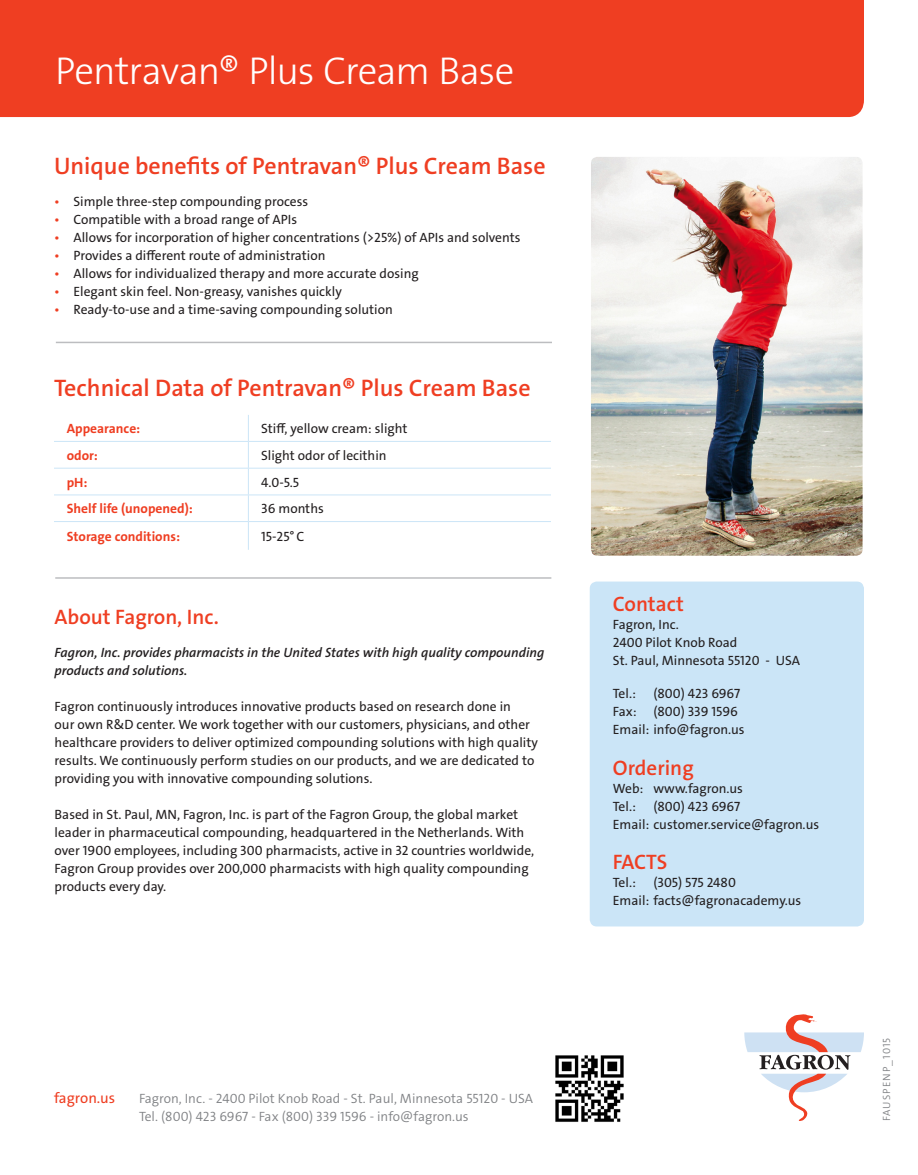
<style>
.page{position:relative;width:918px;height:1175px;background:#fff}
.page>*{position:absolute;margin:0;border:0;box-sizing:border-box;transform-origin:0 0}
.t1{font:39px "The Sans LP3 Lig";letter-spacing:-.025em;color:#fff}
._2___subhead_RED{font:24px "The Sans LP6 Se Bld";color:#ef3e22}
.text{font:21px "The Sans LP6 Se Bld";color:#ef3e22}
.t2{font:15px "The Sans LP5 Plain";letter-spacing:.005em;color:#ef3e22}
.text-2{font:13.5px/18px "The Sans LP5 Plain";color:#231f20}
.t3{font:13.5px "The Sans LP4 Se Lig";letter-spacing:.005em;color:#808285}
.text-3{font:13.5px/18px "The Sans LP6 Se Bld IT";color:#231f20}
._4___body_text_BLACK{font:13.5px "The Sans LP5 Plain";color:#231f20}
._4___body_text_BLACK-2{font:13.5px "The Sans LP7 Bld";color:#ef3e22}
.Print_version_number{font:10.5px "The Sans LP4 Se Lig";letter-spacing:.1em;color:#808285}
.s1{color:#ef3e22}
</style>
<div class="page">
<img style="left:555px;top:1055px;width:69px;height:67px">
<div style="left:0;top:0;width:864px;height:117px;background:#ef3e22"></div>
<hr style="left:54px;top:441px;width:194px;height:1px;background:#cbe5f7">
<hr style="left:248px;top:441px;width:332px;height:1px;background:#cbe5f7">
<hr style="left:54px;top:468px;width:194px;height:1px;background:#cbe5f7">
<hr style="left:248px;top:468px;width:332px;height:1px;background:#cbe5f7">
<hr style="left:54px;top:494px;width:194px;height:1px;background:#cbe5f7">
<hr style="left:248px;top:494px;width:332px;height:1px;background:#cbe5f7">
<hr style="left:54px;top:521px;width:194px;height:1px;background:#cbe5f7">
<hr style="left:248px;top:521px;width:332px;height:1px;background:#cbe5f7">
<svg style="left:248px;top:415px;width:1px;height:135px"></svg>
<img style="left:591px;top:157px;width:272px;height:398px">
<div style="left:551px;top:152px;width:39px;height:900px;background:#fff"></div>
<hr style="left:55px;top:577px;width:496px;height:1px;background:#bcbdc0">
<hr style="left:56px;top:342px;width:496px;height:1px;background:#bcbdc0">
<div style="left:590px;top:582px;width:273px;height:343px;background:#cbe5f7;border-radius:6px"></div>
<div style="left:590px;top:581px;width:274px;height:345px;border:2px solid #cbe5f7;border-radius:6px"></div>
<svg style="left:744px;top:1014px;width:120px;height:107px"></svg>
<p class="t1" style="left:55px;top:45px;width:461px">Pentravan® Plus Cream Base</p>
<p class="_2___subhead_RED" style="left:54px;top:150px;width:493px">Unique benefits of Pentravan® Plus Cream Base</p>
<p class="text-2" style="left:54px;top:193px;width:256px"><span class="s1">•</span> Simple three-step compounding process</p>
<p class="text-2" style="left:54px;top:211px;width:245px"><span class="s1">•</span> Compatible with a broad range of APIs</p>
<p class="text-2" style="left:54px;top:229px;width:468px"><span class="s1">•</span> Allows for incorporation of higher concentrations (&gt;25%) of APIs and solvents</p>
<p class="text-2" style="left:54px;top:247px;width:273px"><span class="s1">•</span> Provides a different route of administration</p>
<p class="text-2" style="left:54px;top:265px;width:366px"><span class="s1">•</span> Allows for individualized therapy and more accurate dosing</p>
<p class="text-2" style="left:54px;top:283px;width:289px"><span class="s1">•</span> Elegant skin feel. Non-greasy, vanishes quickly</p>
<p class="text-2" style="left:54px;top:301px;width:340px"><span class="s1">•</span> Ready-to-use and a time-saving compounding solution</p>
<p class="_2___subhead_RED" style="left:54px;top:372px;width:478px">Technical Data of Pentravan® Plus Cream Base</p>
<p class="_4___body_text_BLACK-2" style="left:67px;top:420px;width:75px">Appearance:</p>
<p class="_4___body_text_BLACK" style="left:261px;top:420px;width:148px">Stiff, yellow cream: slight</p>
<p class="_4___body_text_BLACK-2" style="left:67px;top:446px;width:33px">odor:</p>
<p class="_4___body_text_BLACK" style="left:261px;top:446px;width:127px">Slight odor of lecithin</p>
<p class="_4___body_text_BLACK-2" style="left:67px;top:473px;width:22px">pH:</p>
<p class="_4___body_text_BLACK" style="left:261px;top:473px;width:39px">4.0-5.5</p>
<p class="_4___body_text_BLACK-2" style="left:67px;top:500px;width:128px">Shelf life (unopened):</p>
<p class="_4___body_text_BLACK" style="left:261px;top:500px;width:64px">36 months</p>
<p class="_4___body_text_BLACK-2" style="left:67px;top:527px;width:115px">Storage conditions:</p>
<p class="_4___body_text_BLACK" style="left:261px;top:527px;width:45px">15-25°C</p>
<p class="text" style="left:55px;top:603px;width:166px">About Fagron, Inc.</p>
<p class="text-3" style="left:55px;top:644px;width:491px">Fagron, Inc. provides pharmacists in the United States with high quality compounding products and solutions.</p>
<p class="text-2" style="left:55px;top:697px;width:485px">Fagron continuously introduces innovative products based on research done in<br>our own R&amp;D center. We work together with our customers, physicians, and other healthcare providers to deliver optimized compounding solutions with high quality results. We continuously perform studies on our products, and we are dedicated to providing you with innovative compounding solutions.</p>
<p class="text-2" style="left:55px;top:805px;width:481px">Based in St. Paul, MN, Fagron, Inc. is part of the Fagron Group, the global market leader in pharmaceutical compounding, headquartered in the Netherlands. With over 1900 employees, including 300 pharmacists, active in 32 countries worldwide, Fagron Group provides over 200,000 pharmacists with high quality compounding products every day.</p>
<p class="t2" style="left:54px;top:1088px;width:63px">fagron.us</p>
<p class="t3" style="left:139px;top:1089px;width:396px">Fagron, Inc. - 2400 Pilot Knob Road - St. Paul, Minnesota 55120 - USA</p>
<p class="t3" style="left:139px;top:1107px;width:331px">Tel. (800) 423 6967 - Fax (800) 339 1596 - info@fagron.us</p>
<p class="text" style="left:613px;top:591px;width:72px">Contact</p>
<p class="text-2" style="left:613px;top:616px;width:68px">Fagron, Inc.</p>
<p class="text-2" style="left:613px;top:634px;width:126px">2400 Pilot Knob Road</p>
<p class="text-2" style="left:613px;top:652px;width:189px">St. Paul, Minnesota 55120 - USA</p>
<p class="text-2" style="left:613px;top:685px;width:25px">Tel.:</p>
<p class="text-2" style="left:653px;top:685px;width:88px">(800) 423 6967</p>
<p class="text-2" style="left:613px;top:703px;width:126px">Fax: (800) 339 1596</p>
<p class="text-2" style="left:613px;top:721px;width:133px">Email: info@fagron.us</p>
<p class="text" style="left:613px;top:754px;width:82px">Ordering</p>
<p class="text-2" style="left:613px;top:779px;width:132px">Web: www.fagron.us</p>
<p class="text-2" style="left:613px;top:797px;width:25px">Tel.:</p>
<p class="text-2" style="left:653px;top:797px;width:88px">(800) 423 6967</p>
<p class="text-2" style="left:613px;top:815px;width:208px">Email: customer.service@fagron.us</p>
<p class="text" style="left:613px;top:848px;width:56px">FACTS</p>
<p class="text-2" style="left:613px;top:873px;width:25px">Tel.:</p>
<p class="text-2" style="left:653px;top:873px;width:84px">(305) 575 2480</p>
<p class="text-2" style="left:613px;top:891px;width:190px">Email: facts@fagronacademy.us</p>
<p class="Print_version_number" style="left:880px;top:1121px;width:85px;rotate:-90deg">FAUSPENP_1015</p>
</div>
